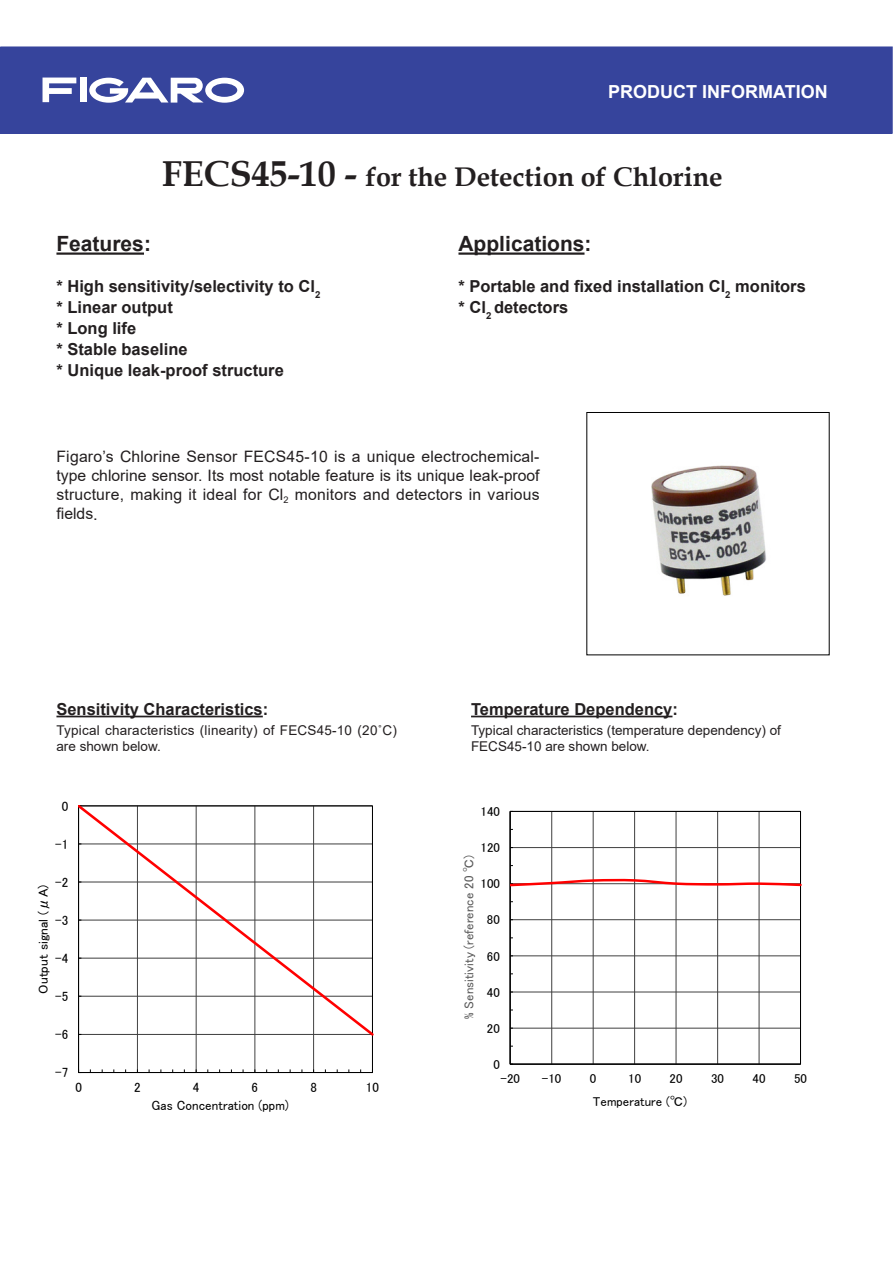
<style>
.page{position:relative;width:893px;height:1263px;background:#fff}
.page>*{position:absolute;margin:0;border:0;box-sizing:border-box;transform-origin:0 0}
.t1{font:700 36px "Book Antiqua";color:#231f20}
.t2{font:700 27px "Book Antiqua";color:#231f20}
.t3{font:700 21px "Arial";color:#231f20}
.t4{font:700 18px "Arial";color:#fff}
.t5{font:700 16.5px "Arial";color:#231f20}
.t6{font:15.75px/19.2px "Arial";letter-spacing:.015em;color:#231f20}
.t7{font:13.5px/16.2px "Arial";color:#231f20}
.t8{font:13.5px "MS P Gothic";color:#000}
.t9{font:13.05px "MS P Gothic";letter-spacing:.005em;color:#000}
.t10{font:12.9px "MS P Gothic";letter-spacing:.005em;color:#000}
.t11{font:12.9px "MS P Gothic";letter-spacing:.005em;color:#595959}
.t12{font:700 9.6px "Arial";color:#231f20}
.t13{font:9.15px "Arial";color:#231f20}
.s1{font-size:16.5px}
</style>
<div class="page">
<div style="left:1px;top:47px;width:891px;height:86px;background:#36449c"></div>
<div style="left:80px;top:78px;width:6px;height:24px;background:#fff"></div>
<svg style="left:43px;top:78px;width:33px;height:24px"></svg>
<svg style="left:89px;top:78px;width:155px;height:25px"></svg>
<hr style="left:56px;top:252px;width:88px;height:3px;background:#231f20">
<hr style="left:458px;top:252px;width:126px;height:3px;background:#231f20">
<hr style="left:56px;top:716px;width:207px;height:1px;background:#231f20">
<hr style="left:471px;top:716px;width:201px;height:1px;background:#231f20">
<img style="left:651px;top:465px;width:115px;height:131px">
<hr style="left:137px;top:806px;width:1px;height:266px;background:#404040">
<hr style="left:196px;top:806px;width:1px;height:266px;background:#404040">
<hr style="left:255px;top:806px;width:1px;height:266px;background:#404040">
<hr style="left:313px;top:806px;width:1px;height:266px;background:#404040">
<hr style="left:78px;top:806px;width:1px;height:266px;background:#000">
<hr style="left:79px;top:1072px;width:293px;height:1px;background:#000">
<svg style="left:79px;top:806px;width:294px;height:232px"></svg>
<hr style="left:510px;top:1028px;width:290px;height:1px;background:#404040">
<hr style="left:510px;top:992px;width:290px;height:1px;background:#404040">
<hr style="left:510px;top:955px;width:290px;height:1px;background:#404040">
<hr style="left:510px;top:919px;width:290px;height:1px;background:#404040">
<hr style="left:510px;top:847px;width:290px;height:1px;background:#404040">
<hr style="left:551px;top:811px;width:1px;height:253px;background:#404040">
<hr style="left:593px;top:811px;width:1px;height:253px;background:#404040">
<hr style="left:634px;top:811px;width:1px;height:253px;background:#404040">
<hr style="left:676px;top:811px;width:1px;height:253px;background:#404040">
<hr style="left:717px;top:811px;width:1px;height:253px;background:#404040">
<hr style="left:759px;top:811px;width:1px;height:253px;background:#404040">
<div style="left:510px;top:811px;width:291px;height:253px;border:1px solid #000"></div>
<hr style="left:510px;top:811px;width:1px;height:253px;background:#000">
<hr style="left:510px;top:1064px;width:290px;height:1px;background:#000">
<svg style="left:510px;top:877px;width:291px;height:11px"></svg>
<p class="t4" style="left:608px;top:79px;width:221px">PRODUCT INFORMATION</p>
<p class="t1" style="left:162px;top:149px;width:196px">FECS45-10 -</p>
<p class="t2" style="left:366px;top:158px;width:358px">for the Detection of Chlorine</p>
<p class="t3" style="left:56px;top:229px;width:96px">Features:</p>
<p class="t3" style="left:458px;top:229px;width:135px">Applications:</p>
<p class="t5" style="left:56px;top:275px;width:260px">* High sensitivity/selectivity to Cl</p>
<p class="t5" style="left:56px;top:296px;width:118px">* Linear output</p>
<p class="t5" style="left:56px;top:317px;width:81px">* Long life</p>
<p class="t5" style="left:56px;top:338px;width:133px">* Stable baseline</p>
<p class="t5" style="left:56px;top:359px;width:229px">* Unique leak-proof structure</p>
<p class="t12" style="left:315px;top:288px;width:7px">2</p>
<p class="t5" style="left:458px;top:275px;width:268px">* Portable and fixed installation Cl</p>
<p class="t5" style="left:735px;top:275px;width:72px">monitors</p>
<p class="t5" style="left:494px;top:296px;width:76px">detectors</p>
<p class="t12" style="left:486px;top:309px;width:7px">2</p>
<p class="t12" style="left:725px;top:288px;width:7px">2</p>
<p class="t5" style="left:458px;top:296px;width:29px">*Cl</p>
<p class="t6" style="left:56px;top:447px;width:485px">Figaro s’ Chlorine Sensor FECS45-10 is a unique electrochemical-</p>
<p class="t6" style="left:295px;top:485px;width:246px">monitors and detectors in various</p>
<p class="t13" style="left:284px;top:493px;width:7px">2</p>
<p class="t6" style="left:56px;top:466px;width:485px">type chlorine sensor. Its most notable feature is its unique leak-proof</p>
<p class="t6" style="left:56px;top:485px;width:228px">structure, making it ideal for Cl fields<span class="s1">.</span></p>
<p class="t5" style="left:56px;top:697px;width:213px">Sensitivity Characteristics:</p>
<p class="t7" style="left:56px;top:722px;width:342px">Typical characteristics (linearity) of FECS45-10 (20 C˚ ( are shown below.</p>
<p class="t7" style="left:471px;top:722px;width:311px;line-height:15.8px">Typical characteristics (temperature dependency) of<br>FECS45-10 are shown below.</p>
<p class="t5" style="left:471px;top:697px;width:208px">Temperature Dependency:</p>
<p class="t8" style="left:62px;top:799px;width:8px">0</p>
<p class="t10" style="left:480px;top:805px;width:21px">140</p>
<p class="t8" style="left:55px;top:837px;width:15px">-1</p>
<p class="t10" style="left:480px;top:841px;width:21px">120</p>
<p class="t8" style="left:55px;top:875px;width:15px">-2</p>
<p class="t9" style="left:37px;top:993px;width:110px;rotate:-90deg">Output signal (μA(</p>
<p class="t8" style="left:55px;top:913px;width:15px">-3</p>
<p class="t8" style="left:55px;top:951px;width:15px">-4</p>
<p class="t8" style="left:55px;top:989px;width:15px">-5</p>
<p class="t11" style="left:463px;top:1019px;width:165px;rotate:-90deg">% Sensitivity (reference 20 °C(</p>
<p class="t10" style="left:480px;top:877px;width:21px">100</p>
<p class="t10" style="left:487px;top:913px;width:15px">80</p>
<p class="t10" style="left:487px;top:949px;width:15px">60</p>
<p class="t10" style="left:487px;top:985px;width:15px">40</p>
<p class="t8" style="left:55px;top:1028px;width:15px">-6</p>
<p class="t10" style="left:487px;top:1022px;width:15px">20</p>
<p class="t8" style="left:55px;top:1066px;width:15px">-7</p>
<p class="t8" style="left:75px;top:1081px;width:8px">0</p>
<p class="t8" style="left:134px;top:1081px;width:8px">2</p>
<p class="t8" style="left:193px;top:1081px;width:8px">4</p>
<p class="t8" style="left:252px;top:1081px;width:8px">6</p>
<p class="t8" style="left:310px;top:1081px;width:8px">8</p>
<p class="t8" style="left:366px;top:1081px;width:15px">10</p>
<p class="t10" style="left:493px;top:1058px;width:8px">0</p>
<p class="t10" style="left:500px;top:1072px;width:21px">-20</p>
<p class="t10" style="left:542px;top:1072px;width:21px">-10</p>
<p class="t10" style="left:590px;top:1072px;width:8px">0</p>
<p class="t10" style="left:628px;top:1072px;width:15px">10</p>
<p class="t10" style="left:670px;top:1072px;width:15px">20</p>
<p class="t10" style="left:711px;top:1072px;width:15px">30</p>
<p class="t10" style="left:753px;top:1072px;width:15px">40</p>
<p class="t10" style="left:794px;top:1072px;width:15px">50</p>
<p class="t8" style="left:152px;top:1098px;width:139px">Gas Concentration (ppm(</p>
<p class="t10" style="left:593px;top:1095px;width:96px">Temperature ° C) (</p>
</div>
